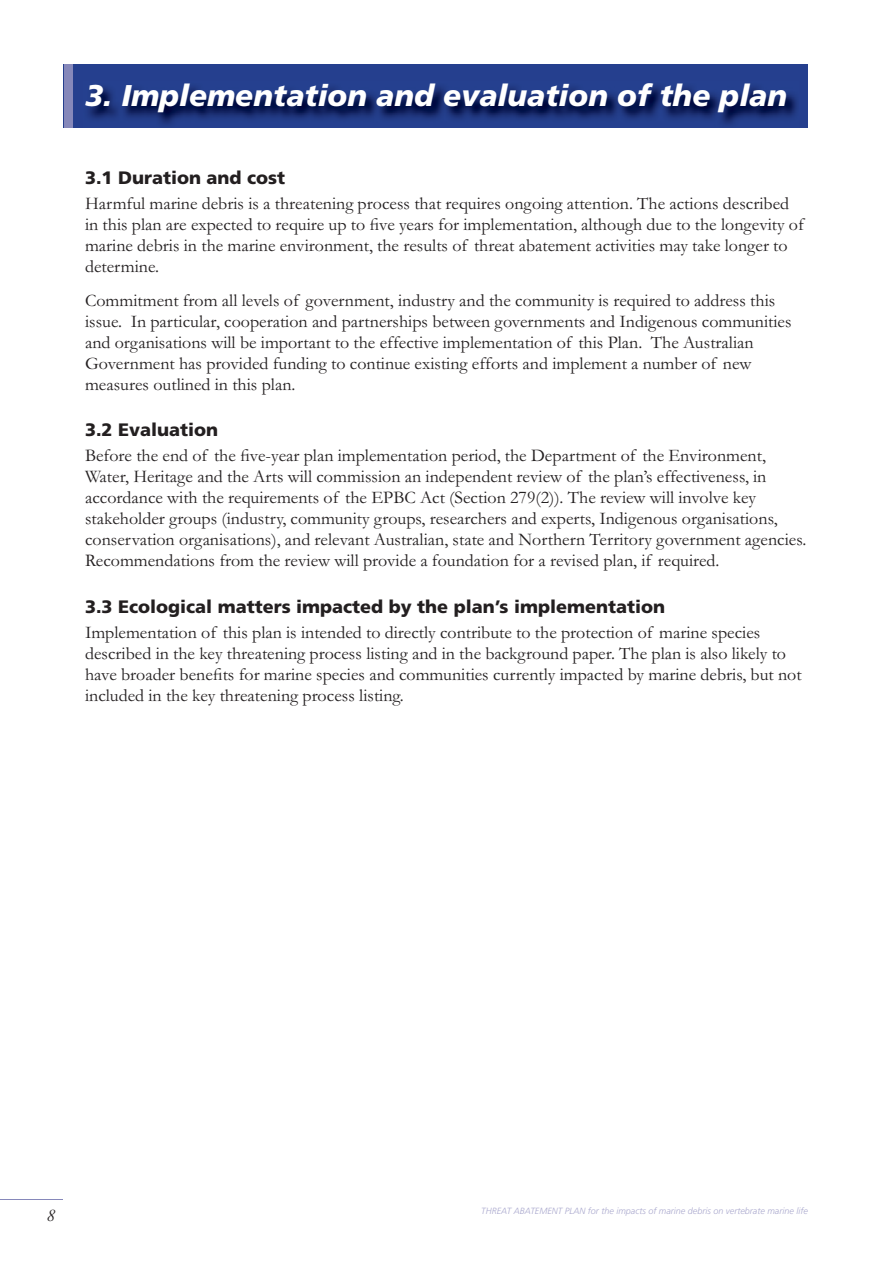
<style>
.page{position:relative;width:893px;height:1263px;background:#fff}
.page>*{position:absolute;margin:0;border:0;box-sizing:border-box;transform-origin:0 0}
.t1{font:italic 900 30px "Frutiger";color:#fff}
.t2{font:18px/21px "Garamond";color:#231f20}
.t3{font:900 18px "Frutiger";color:#231f20}
.t4{font:italic 18px "Garamond";color:#231f20}
.t5{font:italic 300 9px "Frutiger";color:#aaa9ce}
</style>
<div class="page">
<hr style="left:0;top:1199px;width:63px;height:1px;background:#8688ba">
<div style="left:64px;top:64px;width:744px;height:64px;background:#253f8e"></div>
<div style="left:64px;top:64px;width:8px;height:64px;background:#8688ba"></div>
<img style="left:88px;top:86px;width:709px;height:38px">
<p class="t1" style="left:85px;top:78px;width:704px">3. Implementation and evaluation of the plan</p>
<p class="t3" style="left:85px;top:166px;width:202px">3.1 Duration and cost</p>
<p class="t2" style="left:85px;top:193px;width:720px">Harmful marine debris is a threatening process that requires ongoing attention. The actions described in this plan are expected to require up to five years for implementation, although due to the longevity of marine debris in the marine environment, the results of threat abatement activities may take longer to determine.</p>
<p class="t2" style="left:85px;top:290px;width:708px">Commitment from all levels of government, industry and the community is required to address this issue. In particular, cooperation and partnerships between governments and Indigenous communities and organisations will be important to the effective implementation of this Plan. The Australian Government has provided funding to continue existing efforts and implement a number of new measures outlined in this plan.</p>
<p class="t3" style="left:85px;top:419px;width:135px">3.2 Evaluation</p>
<p class="t2" style="left:85px;top:446px;width:723px">Before the end of the five-year plan implementation period, the Department of the Environment, Water, Heritage and the Arts will commission an independent review of the plan’s effectiveness, in accordance with the requirements of the EPBC Act (Section 279(2)). The review will involve key stakeholder groups (industry, community groups, researchers and experts, Indigenous organisations, conservation organisations), and relevant Australian, state and Northern Territory government agencies.<br>Recommendations from the review will provide a foundation for a revised plan, if required.</p>
<p class="t3" style="left:85px;top:596px;width:582px">3.3 Ecological matters impacted by the plan’s implementation</p>
<p class="t2" style="left:85px;top:622px;width:718px">Implementation of this plan is intended to directly contribute to the protection of marine species described in the key threatening process listing and in the background paper. The plan is also likely to have broader benefits for marine species and communities currently impacted by marine debris, but not included in the key threatening process listing.</p>
<p class="t4" style="left:47px;top:1205px;width:10px">8</p>
<p class="t5" style="left:481px;top:1206px;width:328px">THREAT ABATEMENT PLAN for the impacts of marine debris on vertebrate marine life</p>
</div>
